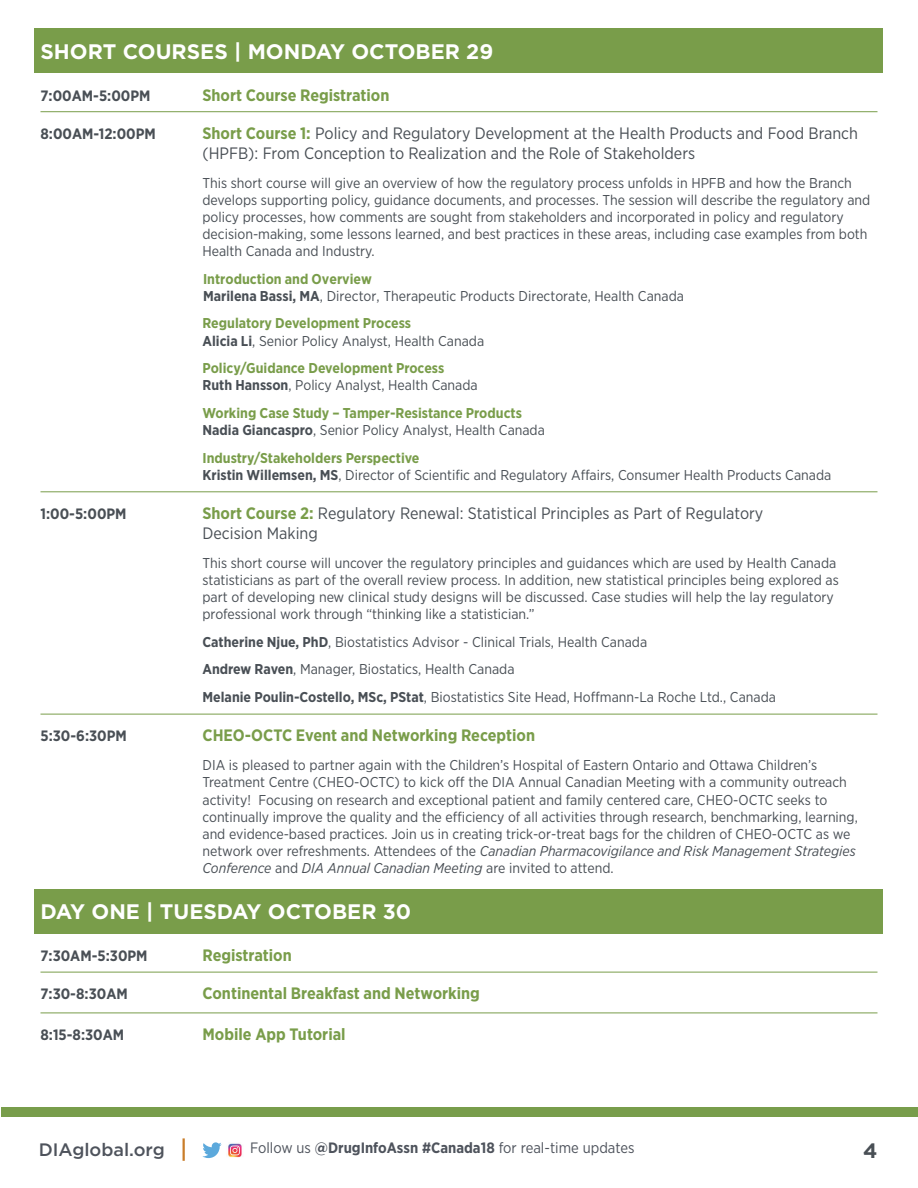
<style>
.page{position:relative;width:918px;height:1188px;background:#fff}
.page>*{position:absolute;margin:0;border:0;box-sizing:border-box;transform-origin:0 0}
.day{font:700 21px "Gotham";color:#fff}
.t1{font:700 20.85px "Gotham";color:#494f55}
.t2{font:500 18px "Gotham";color:#4e535c}
.item__rule_above{font:16.5px/19.8px "Gotham Narrow";color:#494f55}
.item__rule_above-2{font:700 16.5px "Gotham Narrow";color:#799d4a}
.item_no_rule{font:700 16.5px "Gotham Narrow";color:#799d4a}
.item__rule_above-3{font:700 15px "Gotham Narrow";color:#494f55}
.t3{font:15px "Gotham Narrow";color:#4e535c}
.item_no_rule-2{font:700 15px "Gotham Narrow";color:#494f55}
.item_description_ind{font:14.25px/17.1px "Gotham Narrow";color:#494f55}
.sub_course_title_-_g{font:700 14.25px "Gotham Narrow";color:#799d4a}
.s1{font-weight:700;color:#799d4a}
.s2{font-weight:700}
.s3{font-style:italic}
</style>
<div class="page">
<div style="left:2px;top:1107px;width:916px;height:9px;background:#789d4b"></div>
<hr style="left:183px;top:1138px;width:2px;height:23px;background:#c97d2a">
<svg style="left:202px;top:1142px;width:20px;height:16px"></svg>
<img style="left:228px;top:1143px;width:14px;height:15px">
<div style="left:34px;top:28px;width:850px;height:46px;background:#799d4a"></div>
<hr style="left:40px;top:111px;width:838px;height:1px;background:#799d4a">
<hr style="left:40px;top:492px;width:838px;height:1px;background:#799d4a">
<hr style="left:40px;top:714px;width:838px;height:1px;background:#799d4a">
<div style="left:34px;top:889px;width:850px;height:45px;background:#799d4a"></div>
<hr style="left:40px;top:972px;width:838px;height:1px;background:#799d4a">
<hr style="left:40px;top:1013px;width:838px;height:1px;background:#799d4a">
<p class="day" style="left:40px;top:37px;width:454px">SHORT COURSES | MONDAY OCTOBER 29</p>
<p class="item_no_rule-2" style="left:40px;top:86px;width:112px">7:00AM-5:00PM</p>
<p class="item_no_rule" style="left:202px;top:85px;width:188px">Short Course Registration</p>
<p class="item__rule_above-3" style="left:40px;top:124px;width:117px">8:00AM-12:00PM</p>
<p class="item__rule_above" style="left:202px;top:123px;width:657px"><span class="s1">Short Course 1:</span> Policy and Regulatory Development at the Health Products and Food Branch (HPFB): From Conception to Realization and the Role of Stakeholders</p>
<p class="item_description_ind" style="left:202px;top:174px;width:669px">This short course will give an overview of how the regulatory process unfolds in HPFB and how the Branch develops supporting policy, guidance documents, and processes. The session will describe the regulatory and policy processes, how comments are sought from stakeholders and incorporated in policy and regulatory decision-making, some lessons learned, and best practices in these areas, including case examples from both Health Canada and Industry.</p>
<p class="item_description_ind" style="left:203px;top:270px;width:483px"><span class="s1">Introduction and Overview<br></span><span class="s2">Marilena Bassi, MA</span>, Director, Therapeutic Products Directorate, Health Canada</p>
<p class="sub_course_title_-_g" style="left:202px;top:314px;width:210px">Regulatory Development Process</p>
<p class="item_description_ind" style="left:202px;top:332px;width:283px"><span class="s2">Alicia Li</span>, Senior Policy Analyst, Health Canada</p>
<p class="sub_course_title_-_g" style="left:202px;top:359px;width:243px">Policy/Guidance Development Process</p>
<p class="item_description_ind" style="left:202px;top:376px;width:277px"><span class="s2">Ruth Hansson</span>, Policy Analyst, Health Canada</p>
<p class="sub_course_title_-_g" style="left:202px;top:404px;width:321px">Working Case Study – Tamper-Resistance Products</p>
<p class="item_description_ind" style="left:202px;top:421px;width:344px"><span class="s2">Nadia Giancaspro</span>, Senior Policy Analyst, Health Canada</p>
<p class="sub_course_title_-_g" style="left:202px;top:448px;width:219px">Industry/Stakeholders Perspective</p>
<p class="item_description_ind" style="left:202px;top:466px;width:630px"><span class="s2">Kristin Willemsen, MS</span>, Director of Scientific and Regulatory Affairs, Consumer Health Products Canada</p>
<p class="item__rule_above-3" style="left:40px;top:504px;width:88px">1:00-5:00PM</p>
<p class="item__rule_above" style="left:202px;top:503px;width:562px"><span class="s1">Short Course 2:</span> Regulatory Renewal: Statistical Principles as Part of Regulatory<br>Decision Making</p>
<p class="item_description_ind" style="left:202px;top:554px;width:638px">This short course will uncover the regulatory principles and guidances which are used by Health Canada statisticians as part of the overall review process. In addition, new statistical principles being explored as part of developing new clinical study designs will be discussed. Case studies will help the lay regulatory professional work through “thinking like a statistician.”</p>
<p class="item_description_ind" style="left:202px;top:633px;width:446px"><span class="s2">Catherine Njue, PhD</span>, Biostatistics Advisor - Clinical Trials, Health Canada</p>
<p class="item_description_ind" style="left:202px;top:661px;width:314px"><span class="s2">Andrew Raven</span>, Manager, Biostatics, Health Canada</p>
<p class="item_description_ind" style="left:202px;top:688px;width:575px"><span class="s2">Melanie Poulin-Costello, MSc, PStat</span>, Biostatistics Site Head, Hoffmann-La Roche Ltd., Canada</p>
<p class="item__rule_above-3" style="left:40px;top:726px;width:88px">5:30-6:30PM</p>
<p class="item__rule_above-2" style="left:202px;top:725px;width:334px">CHEO-OCTC Event and Networking Reception</p>
<p class="item_description_ind" style="left:202px;top:757px;width:657px">DIA is pleased to partner again with the Children’s Hospital of Eastern Ontario and Ottawa Children’s Treatment Centre (CHEO-OCTC) to kick off the DIA Annual Canadian Meeting with a community outreach activity! Focusing on research and exceptional patient and family centered care, CHEO-OCTC seeks to continually improve the quality and the efficiency of all activities through research, benchmarking, learning, and evidence-based practices. Join us in creating trick-or-treat bags for the children of CHEO-OCTC as we network over refreshments. Attendees of the <span class="s3">Canadian Pharmacovigilance and Risk Management Strategies Conference</span> and <span class="s3">DIA Annual Canadian Meeting</span> are invited to attend.</p>
<p class="day" style="left:40px;top:898px;width:372px">DAY ONE | TUESDAY OCTOBER 30</p>
<p class="item_no_rule-2" style="left:40px;top:947px;width:109px">7:30AM-5:30PM</p>
<p class="item_no_rule" style="left:202px;top:945px;width:91px">Registration</p>
<p class="item__rule_above-3" style="left:40px;top:984px;width:89px">7:30-8:30AM</p>
<p class="item__rule_above-2" style="left:202px;top:983px;width:279px">Continental Breakfast and Networking</p>
<p class="item__rule_above-3" style="left:40px;top:1025px;width:85px">8:15-8:30AM</p>
<p class="item__rule_above-2" style="left:202px;top:1024px;width:145px">Mobile App Tutorial</p>
<p class="t2" style="left:39px;top:1138px;width:127px">DIAglobal.org</p>
<p class="t3" style="left:250px;top:1139px;width:386px">Follow us <span class="s2">@DrugInfoAssn #Canada18</span> for real-time updates</p>
<h2 class="t1" style="left:863px;top:1136px;width:16px">4</h2>
</div>
